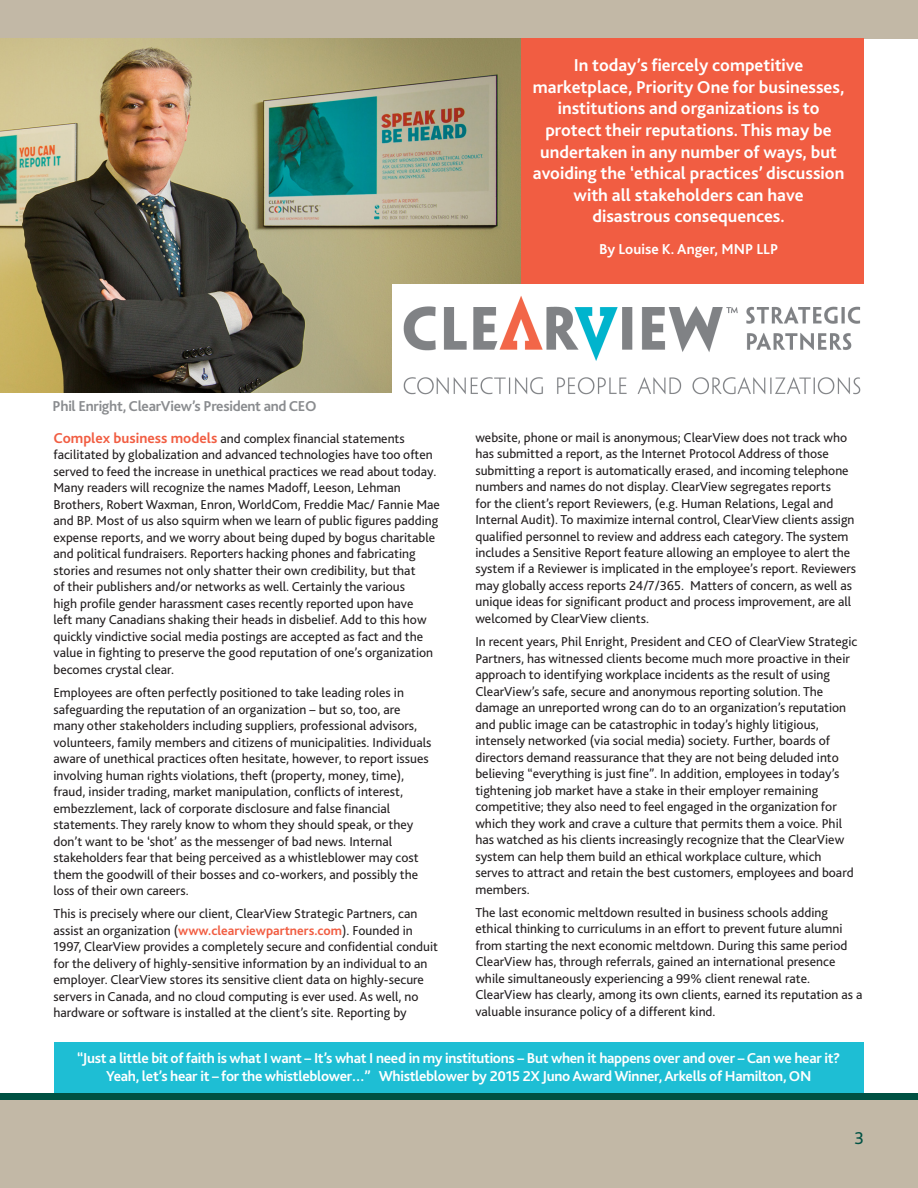
<style>
.page{position:relative;width:918px;height:1188px;background:#fff}
.page>*{position:absolute;margin:0;border:0;box-sizing:border-box;transform-origin:0 0}
.t1{font:700 18px/21.6px "Bliss 2";color:#fff;text-align:center}
.t2{font:18px "Bliss 2";color:#005143}
.t3{font:700 15px/18px "Bliss 2";letter-spacing:-.02em;color:#fff;text-align:center}
.t4{font:700 15px "Bliss 2";letter-spacing:-.02em;color:#8a8c8f}
.t5{font:700 15px "Bliss 2";color:#fff}
.t6{font:13.5px/16.5px "Bliss 2";color:#231f20}
.s1{font-weight:700;font-size:15px;color:#f15d42}
.s2{font-weight:700;color:#f15d42}
</style>
<div class="page">
<div style="left:0;top:1093px;width:918px;height:18px;background:#005143"></div>
<div style="left:0;top:1101px;width:918px;height:87px;background:#c2b8a6"></div>
<div style="left:0;top:0;width:918px;height:38px;background:#c2b8a6"></div>
<div style="left:514px;top:38px;width:350px;height:293px;background:#f15d42"></div>
<img style="left:0;top:38px;width:521px;height:355px">
<img style="left:393px;top:284px;width:471px;height:111px">
<div style="left:54px;top:1042px;width:810px;height:51px;background:#1ebed4"></div>
<p class="t1" style="left:533px;top:54px;width:313px">In today’s fiercely competitive marketplace, Priority One for businesses, institutions and organizations is to protect their reputations. This may be undertaken in any number of ways, but avoiding the ‘ethical practices’ discussion with all stakeholders can have disastrous consequences.</p>
<p class="t5" style="left:599px;top:240px;width:181px">By Louise K. Anger, MNP LLP</p>
<p class="t4" style="left:53px;top:397px;width:266px">Phil Enright, ClearView’s President and CEO</p>
<p class="t6" style="left:54px;top:430px;width:388px"><span class="s1">Complex business models</span> and complex financial statements facilitated by globalization and advanced technologies have too often served to feed the increase in unethical practices we read about today.<br>Many readers will recognize the names Madoff, Leeson, Lehman Brothers, Robert Waxman, Enron, WorldCom, Freddie Mac/ Fannie Mae and BP. Most of us also squirm when we learn of public figures padding expense reports, and we worry about being duped by bogus charitable and political fundraisers. Reporters hacking phones and fabricating stories and resumes not only shatter their own credibility, but that<br>of their publishers and/or networks as well. Certainly the various<br>high profile gender harassment cases recently reported upon have<br>left many Canadians shaking their heads in disbelief. Add to this how quickly vindictive social media postings are accepted as fact and the value in fighting to preserve the good reputation of one’s organization becomes crystal clear.</p>
<p class="t6" style="left:54px;top:684px;width:379px">Employees are often perfectly positioned to take leading roles in safeguarding the reputation of an organization – but so, too, are many other stakeholders including suppliers, professional advisors, volunteers, family members and citizens of municipalities. Individuals aware of unethical practices often hesitate, however, to report issues involving human rights violations, theft (property, money, time), fraud, insider trading, market manipulation, conflicts of interest, embezzlement, lack of corporate disclosure and false financial statements. They rarely know to whom they should speak, or they don’t want to be ‘shot’ as the messenger of bad news. Internal stakeholders fear that being perceived as a whistleblower may cost them the goodwill of their bosses and co-workers, and possibly the loss of their own careers.</p>
<p class="t6" style="left:54px;top:905px;width:386px">This is precisely where our client, ClearView Strategic Partners, can assist an organization (<span class="s2">www.clearviewpartners.com</span>). Founded in 1997, ClearView provides a completely secure and confidential conduit for the delivery of highly-sensitive information by an individual to an employer. ClearView stores its sensitive client data on highly-secure servers in Canada, and no cloud computing is ever used. As well, no hardware or software is installed at the client’s site. Reporting by</p>
<p class="t6" style="left:475px;top:428px;width:382px">website, phone or mail is anonymous; ClearView does not track who has submitted a report, as the Internet Protocol Address of those submitting a report is automatically erased, and incoming telephone numbers and names do not display. ClearView segregates reports<br>for the client’s report Reviewers, (e.g. Human Relations, Legal and Internal Audit). To maximize internal control, ClearView clients assign qualified personnel to review and address each category. The system includes a Sensitive Report feature allowing an employee to alert the system if a Reviewer is implicated in the employee’s report. Reviewers may globally access reports 24/7/365. Matters of concern, as well as unique ideas for significant product and process improvement, are all welcomed by ClearView clients.</p>
<p class="t6" style="left:475px;top:633px;width:383px">In recent years, Phil Enright, President and CEO of ClearView Strategic Partners, has witnessed clients become much more proactive in their approach to identifying workplace incidents as the result of using ClearView’s safe, secure and anonymous reporting solution. The damage an unreported wrong can do to an organization’s reputation and public image can be catastrophic in today’s highly litigious, intensely networked (via social media) society. Further, boards of directors demand reassurance that they are not being deluded into believing “everything is just fine”. In addition, employees in today’s tightening job market have a stake in their employer remaining competitive; they also need to feel engaged in the organization for which they work and crave a culture that permits them a voice. Phil has watched as his clients increasingly recognize that the ClearView system can help them build an ethical workplace culture, which serves to attract and retain the best customers, employees and board members.</p>
<p class="t6" style="left:475px;top:904px;width:389px">The last economic meltdown resulted in business schools adding ethical thinking to curriculums in an effort to prevent future alumni from starting the next economic meltdown. During this same period ClearView has, through referrals, gained an international presence while simultaneously experiencing a 99% client renewal rate.<br>ClearView has clearly, among its own clients, earned its reputation as a valuable insurance policy of a different kind.</p>
<p class="t3" style="left:77px;top:1048px;width:765px">“Just a little bit of faith is what I want – It’s what I need in my institutions – But when it happens over and over – Can we hear it?<br>Yeah, let’s hear it – for the whistleblower…” Whistleblower by 2015 2X Juno Award Winner, Arkells of Hamilton, ON</p>
<p class="t2" style="left:854px;top:1126px;width:11px">3</p>
</div>
